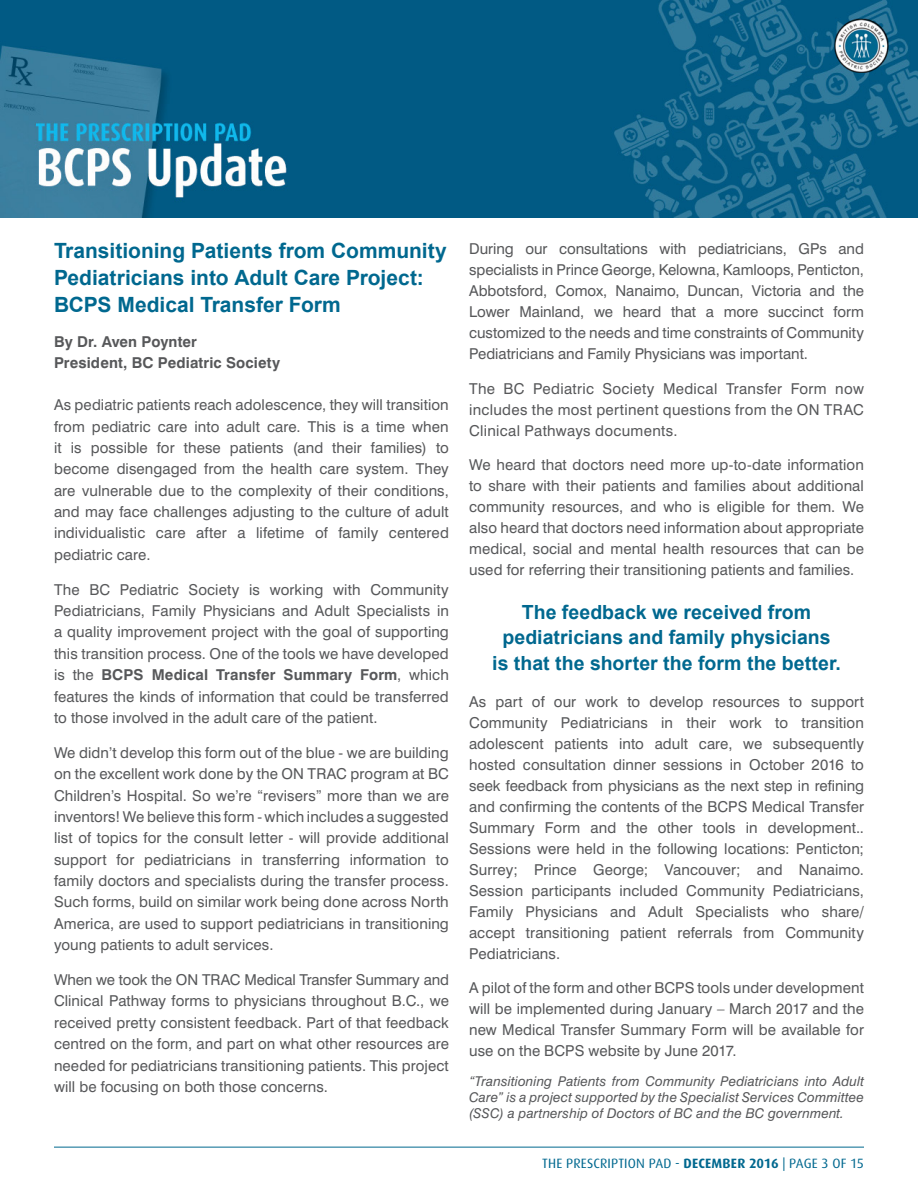
<style>
.page{position:relative;width:918px;height:1188px;background:#fff}
.page>*{position:absolute;margin:0;border:0;box-sizing:border-box;transform-origin:0 0}
.t1{font:700 21px/27px "Arial";color:#00688f}
.t2{font:700 19.5px/25.5px "Arial";color:#00688f;text-align:center}
.t3{font:15px/21px "Swiss 721 BT";letter-spacing:.005em;color:#57585a;text-align:justify}
.t4{font:700 15px "Swiss 721 BT";letter-spacing:.01em;color:#57585a}
.t5{font:italic 13.5px/16.2px "Swiss 721 BT";letter-spacing:.01em;color:#57585a;text-align:justify}
.t6{font:13.5px "Dax";letter-spacing:.01em;color:#00688f}
.s1{font-weight:700}
</style>
<div class="page">
<hr style="left:54px;top:1147px;width:810px;height:1px;background:#00688f">
<img style="left:0;top:0;width:918px;height:217px">
<p class="t1" style="left:54px;top:238px;width:394px">Transitioning Patients from Community<br>Pediatricians into Adult Care Project:<br>BCPS Medical Transfer Form</p>
<p class="t4" style="left:54px;top:332px;width:144px">By Dr. Aven Poynter</p>
<p class="t4" style="left:54px;top:353px;width:228px">President, BC Pediatric Society</p>
<p class="t3" style="left:54px;top:394px;width:396px;line-height:21.5px">As pediatric patients reach adolescence, they will transition from pediatric care into adult care. This is a time when it is possible for these patients (and their families) to become disengaged from the health care system. They are vulnerable due to the complexity of their conditions, and may face challenges adjusting to the culture of adult individualistic care after a lifetime of family centered pediatric care.</p>
<p class="t3" style="left:54px;top:579px;width:396px">The BC Pediatric Society is working with Community Pediatricians, Family Physicians and Adult Specialists in a quality improvement project with the goal of supporting this transition process. One of the tools we have developed is the <span class="s1">BCPS Medical Transfer Summary Form</span>, which features the kinds of information that could be transferred to those involved in the adult care of the patient.</p>
<p class="t3" style="left:54px;top:742px;width:396px">We didn’t develop this form out of the blue - we are building on the excellent work done by the ON TRAC program at BC Children’s Hospital. So we’re “revisers” more than we are inventors! We believe this form - which includes a suggested list of topics for the consult letter - will provide additional support for pediatricians in transferring information to family doctors and specialists during the transfer process.<br>Such forms, build on similar work being done across North America, are used to support pediatricians in transitioning young patients to adult services.</p>
<p class="t3" style="left:54px;top:969px;width:396px">When we took the ON TRAC Medical Transfer Summary and Clinical Pathway forms to physicians throughout B.C., we received pretty consistent feedback. Part of that feedback centred on the form, and part on what other resources are needed for pediatricians transitioning patients. This project will be focusing on both those concerns.</p>
<p class="t3" style="left:469px;top:239px;width:396px">During our consultations with pediatricians, GPs and specialists in Prince George, Kelowna, Kamloops, Penticton, Abbotsford, Comox, Nanaimo, Duncan, Victoria and the Lower Mainland, we heard that a more succinct form customized to the needs and time constraints of Community Pediatricians and Family Physicians was important.</p>
<p class="t3" style="left:469px;top:378px;width:396px">The BC Pediatric Society Medical Transfer Form now includes the most pertinent questions from the ON TRAC Clinical Pathways documents.</p>
<p class="t3" style="left:469px;top:455px;width:396px">We heard that doctors need more up-to-date information to share with their patients and families about additional community resources, and who is eligible for them. We also heard that doctors need information about appropriate medical, social and mental health resources that can be used for referring their transitioning patients and families.</p>
<p class="t2" style="left:492px;top:600px;width:350px">The feedback we received from pediatricians and family physicians is that the shorter the form the better.</p>
<p class="t3" style="left:469px;top:691px;width:396px">As part of our work to develop resources to support Community Pediatricians in their work to transition adolescent patients into adult care, we subsequently hosted consultation dinner sessions in October 2016 to seek feedback from physicians as the next step in refining and confirming the contents of the BCPS Medical Transfer Summary Form and the other tools in development..<br>Sessions were held in the following locations: Penticton; Surrey; Prince George; Vancouver; and Nanaimo.<br>Session participants included Community Pediatricians, Family Physicians and Adult Specialists who share/ accept transitioning patient referrals from Community Pediatricians.</p>
<p class="t3" style="left:469px;top:977px;width:396px">A pilot of the form and other BCPS tools under development will be implemented during January – March 2017 and the new Medical Transfer Summary Form will be available for use on the BCPS website by June 2017.</p>
<p class="t5" style="left:469px;top:1073px;width:396px">“Transitioning Patients from Community Pediatricians into Adult Care” is a project supported by the Specialist Services Committee (SSC) a partnership of Doctors of BC and the BC government.</p>
<p class="t6" style="left:542px;top:1156px;width:323px">THE PRESCRIPTION PAD - <span class="s1">DECEMBER 2016</span> | PAGE 3 OF 15</p>
</div>
